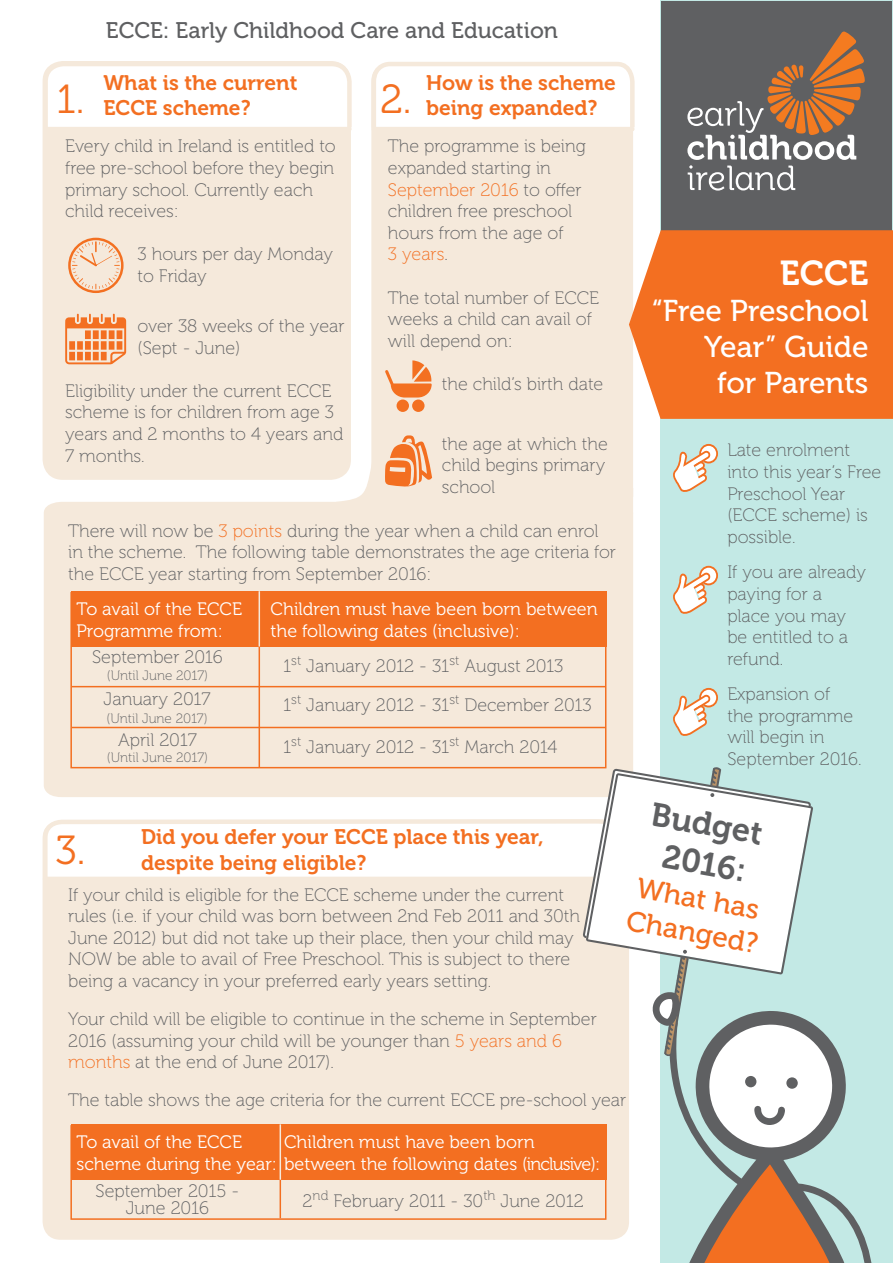
<style>
.page{position:relative;width:893px;height:1263px;background:#fff}
.page>*{position:absolute;margin:0;border:0;box-sizing:border-box;transform-origin:0 0}
.t1{font:40.5px "Museo 300";color:#f36f21}
.t2{font:34.5px "Museo 700";color:#fff}
.t3{font:32.85px/39.5px "Museo 700";color:#5f6062;text-align:center}
.t4{font:30px/36px "Museo 500";color:#fff;text-align:right}
.t5{font:28.35px/33.9px "Museo 500";color:#f36f21}
.t6{font:22.5px "Museo 500";color:#5f6062}
.t7{font:21px/25.2px "Museo 700";color:#f36f21}
.t8{font:18px/21.6px "Museo 100";color:#5f6062}
.t9{font:18px/21.6px "Museo 300";color:#fff}
.t10{font:13.5px "Museo 100";color:#5f6062}
.s1{color:#f36f21}
</style>
<div class="page">
<div style="left:660px;top:0;width:233px;height:1263px;background:#c3e9e5"></div>
<div style="left:44px;top:502px;width:589px;height:264px;background:#f5e9db"></div>
<div style="left:371px;top:63px;width:262px;height:466px;background:#f5e9db;border-radius:18px"></div>
<svg style="left:371px;top:62px;width:264px;height:70px;background:#fdfcfa"></svg>
<hr style="left:374px;top:127px;width:258px;height:4px;background:#f5e9db">
<div style="left:661px;top:1px;width:231px;height:231px;background:#5f6062"></div>
<svg style="left:629px;top:230px;width:264px;height:189px;background:#f37931"></svg>
<svg style="left:687px;top:32px;width:178px;height:159px"></svg>
<svg style="left:42px;top:766px;width:830px;height:497px"></svg>
<div style="left:45px;top:63px;width:304px;height:415px;background:#f5e9db;border-radius:18px"></div>
<svg style="left:65px;top:313px;width:61px;height:51px"></svg>
<svg style="left:68px;top:238px;width:56px;height:55px"></svg>
<div style="left:43px;top:61px;width:308px;height:419px;border:4px solid #f5e9db;border-radius:18px"></div>
<svg style="left:42px;top:61px;width:310px;height:71px;background:#fdfcfa"></svg>
<hr style="left:46px;top:127px;width:303px;height:4px;background:#f5e9db">
<svg style="left:673px;top:443px;width:45px;height:49px"></svg>
<svg style="left:673px;top:565px;width:45px;height:49px"></svg>
<svg style="left:673px;top:687px;width:45px;height:49px"></svg>
<div style="left:70px;top:592px;width:536px;height:176px;border:2px solid #f36f21"></div>
<div style="left:70px;top:1125px;width:536px;height:95px;border:2px solid #f36f21"></div>
<div style="left:71px;top:591px;width:535px;height:55px;background:#f36f21"></div>
<div style="left:71px;top:1124px;width:535px;height:56px;background:#f36f21"></div>
<hr style="left:72px;top:686px;width:534px;height:1px;background:#f36f21">
<hr style="left:72px;top:727px;width:534px;height:1px;background:#f36f21">
<hr style="left:259px;top:591px;width:1px;height:177px;background:#f36f21">
<hr style="left:280px;top:1124px;width:1px;height:94px;background:#f36f21">
<hr style="left:259px;top:591px;width:1px;height:55px;background:#f5e9db">
<hr style="left:280px;top:1124px;width:1px;height:56px;background:#f5e9db">
<svg style="left:385px;top:360px;width:47px;height:37px"></svg>
<div style="left:397px;top:399px;width:12px;height:13px;background:#f37021;border-radius:50%"></div>
<div style="left:412px;top:399px;width:13px;height:13px;background:#f37021;border-radius:50%"></div>
<svg style="left:336px;top:435px;width:96px;height:80px"></svg>
<h1 class="t1" style="left:57px;top:77px;width:29px">1.</h1>
<p class="t6" style="left:106px;top:18px;width:453px">ECCE: Early Childhood Care and Education</p>
<p class="t7" style="left:103px;top:71px;width:196px">What is the current<br>ECCE scheme?</p>
<p class="t7" style="left:426px;top:71px;width:191px">How is the scheme being expanded?</p>
<h1 class="t1" style="left:380px;top:77px;width:33px">2.</h1>
<p class="t8" style="left:65px;top:136px;width:272px">Every child in Ireland is entitled to free pre-school before they begin primary school. Currently each child receives:</p>
<p class="t8" style="left:137px;top:244px;width:197px">3 hours per day Monday to Friday</p>
<p class="t8" style="left:137px;top:315px;width:209px">over 38 weeks of the year (Sept - June)</p>
<p class="t8" style="left:65px;top:380px;width:280px">Eligibility under the current ECCE scheme is for children from age 3 years and 2 months to 4 years and<br>7 months.</p>
<p class="t8" style="left:388px;top:136px;width:199px">The programme is being expanded starting in<br><span class="s1">September 2016</span> to offer children free preschool hours from the age of<br><span class="s1">3 years</span>.</p>
<p class="t8" style="left:388px;top:287px;width:213px">The total number of ECCE weeks a child can avail of will depend on:</p>
<p class="t8" style="left:442px;top:373px;width:163px">the child’s birth date</p>
<p class="t8" style="left:442px;top:433px;width:167px">the age at which the child begins primary school</p>
<p class="t8" style="left:68px;top:520px;width:549px">There will now be <span class="s1">3 points</span> during the year when a child can enrol in the scheme. The following table demonstrates the age criteria for the ECCE year starting from September 2016:</p>
<p class="t9" style="left:77px;top:598px;width:167px">To avail of the ECCE<br>Programme from:</p>
<p class="t9" style="left:271px;top:598px;width:329px">Children must have been born between the following dates (inclusive):</p>
<p class="t8" style="left:92px;top:647px;width:132px">September 2016</p>
<p class="t10" style="left:107px;top:668px;width:103px">(Until June 2017)</p>
<p class="t8" style="left:283px;top:656px;width:282px">1<sup>st</sup> January 2012 - 31<sup>st</sup> August 2013</p>
<p class="t8" style="left:104px;top:688px;width:108px">January 2017</p>
<p class="t10" style="left:106px;top:711px;width:103px">(Until June 2017)</p>
<p class="t8" style="left:118px;top:729px;width:80px">April 2017</p>
<p class="t10" style="left:107px;top:750px;width:103px">(Until June 2017)</p>
<p class="t8" style="left:283px;top:694px;width:310px">1<sup>st</sup> January 2012 - 31<sup>st</sup> December 2013</p>
<p class="t8" style="left:283px;top:737px;width:276px">1<sup>st</sup> January 2012 - 31<sup>st</sup> March 2014</p>
<h2 class="t2" style="left:780px;top:254px;width:90px">ECCE</h2>
<h3 class="t4" style="left:652px;top:293px;width:218px">“Free Preschool<br>Year” Guide<br>for Parents</h3>
<p class="t8" style="left:727px;top:440px;width:155px">Late enrolment into this year’s Free<br>Preschool Year (ECCE scheme) is possible.</p>
<p class="t8" style="left:727px;top:562px;width:140px">If you are already paying for a place you may be entitled to a refund.</p>
<p class="t8" style="left:727px;top:684px;width:136px">Expansion of<br>the programme will begin in<br>September 2016.</p>
<h3 class="t3" style="left:655px;top:795px;width:114px;rotate:10deg">Budget<br>2016:</h3>
<h3 class="t5" style="left:635px;top:870px;width:134px;rotate:10deg">What has<br>Changed?</h3>
<p class="t7" style="left:141px;top:825px;width:404px">Did you defer your ECCE place this year, despite being eligible?</p>
<h1 class="t1" style="left:55px;top:828px;width:32px">3.</h1>
<p class="t8" style="left:68px;top:884px;width:513px">If your child is eligible for the ECCE scheme under the current rules (i.e. if your child was born between 2nd Feb 2011 and 30th June 2012) but did not take up their place, then your child may NOW be able to avail of Free Preschool. This is subject to there being a vacancy in your preferred early years setting.</p>
<p class="t8" style="left:68px;top:1008px;width:530px">Your child will be eligible to continue in the scheme in September<br>2016 (assuming your child will be younger than <span class="s1">5 years and 6 months</span> at the end of June 2017).</p>
<p class="t8" style="left:68px;top:1090px;width:560px">The table shows the age criteria for the current ECCE pre-school year</p>
<p class="t9" style="left:77px;top:1132px;width:525px">To avail of the ECCE<br>scheme during the year: between the following dates (inclusive):</p>
<p class="t9" style="left:284px;top:1132px;width:252px">Children must have been born</p>
<p class="t8" style="left:96px;top:1182px;width:145px;line-height:17.1px;text-align:center">September 2015 -<br>June 2016</p>
<p class="t8" style="left:303px;top:1190px;width:283px">2<sup>nd</sup> February 2011 - 30<sup>th</sup> June 2012</p>
</div>
